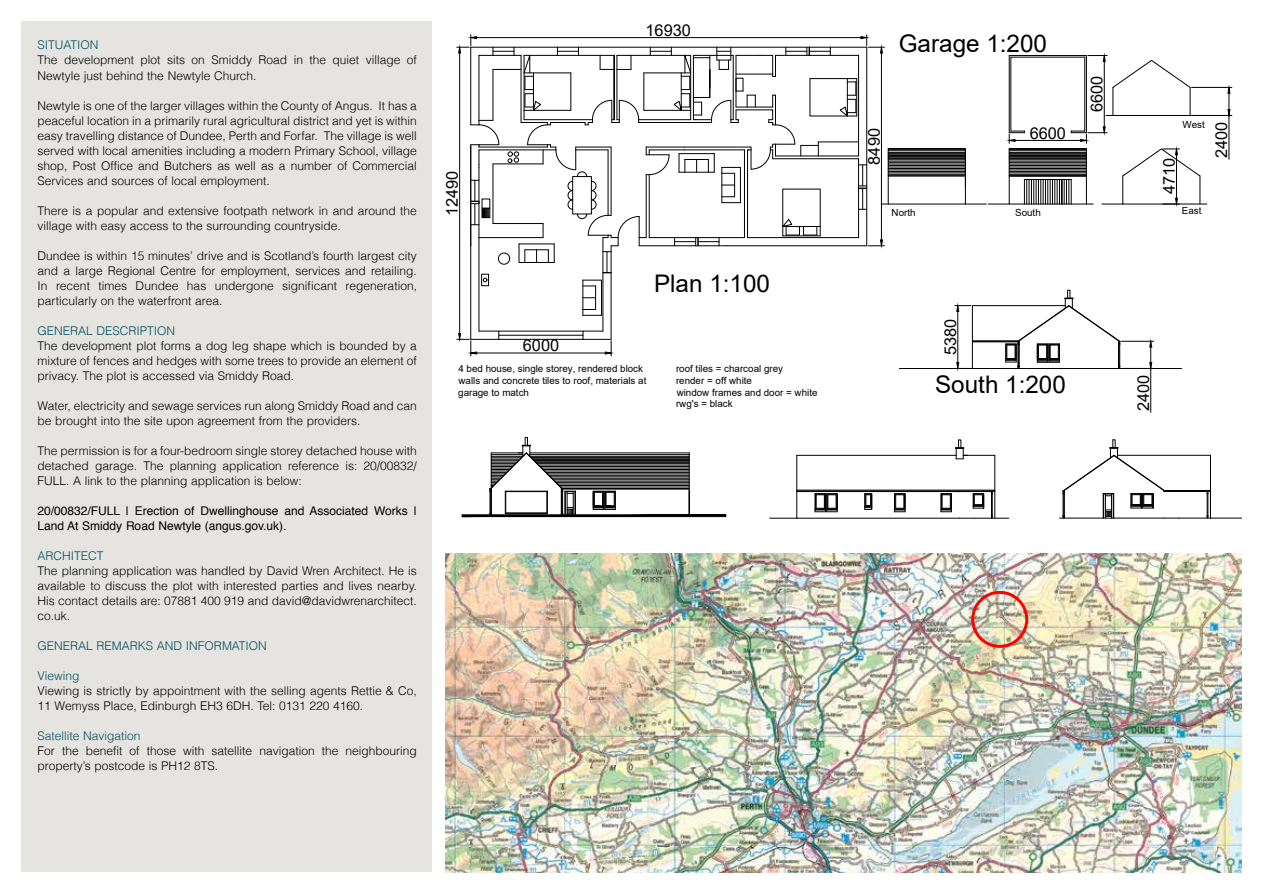
<style>
.page{position:relative;width:1263px;height:893px;background:#fff}
.page>*{position:absolute;margin:0;border:0;box-sizing:border-box;transform-origin:0 0}
.t1{font:24.3px "Arial";color:#000}
.t2{font:16.35px "Arial";color:#000}
.t3{font:300 12px/15px "Helvetica";color:#000}
.t4{font:12px/15px "Helvetica";color:#000}
.t5{font:300 12px "Helvetica";color:#004f5a}
.t6{font:9.75px/11.7px "Arial";color:#000}
</style>
<div class="page">
<hr style="left:749px;top:237px;width:109px;height:1px;background:#000">
<hr style="left:471px;top:339px;width:140px;height:1px;background:#000">
<hr style="left:479px;top:331px;width:124px;height:1px;background:#000">
<hr style="left:727px;top:245px;width:140px;height:1px;background:#000">
<hr style="left:471px;top:47px;width:396px;height:1px;background:#000">
<hr style="left:775px;top:55px;width:83px;height:1px;background:#000">
<hr style="left:775px;top:156px;width:83px;height:1px;background:#000">
<hr style="left:773px;top:158px;width:85px;height:1px;background:#000">
<hr style="left:818px;top:142px;width:40px;height:1px;background:#000">
<svg style="left:840px;top:78px;width:16px;height:38px"></svg>
<hr style="left:856px;top:79px;width:1px;height:37px;background:#000">
<hr style="left:866px;top:47px;width:1px;height:199px;background:#000">
<hr style="left:858px;top:55px;width:1px;height:101px;background:#000">
<hr style="left:858px;top:159px;width:1px;height:79px;background:#000">
<hr style="left:470px;top:246px;width:1px;height:93px;background:#000">
<hr style="left:611px;top:246px;width:1px;height:93px;background:#000">
<hr style="left:603px;top:238px;width:1px;height:93px;background:#000">
<hr style="left:479px;top:238px;width:1px;height:93px;background:#000">
<hr style="left:499px;top:335px;width:84px;height:1px;background:#000">
<svg style="left:858px;top:165px;width:9px;height:45px"></svg>
<svg style="left:461px;top:437px;width:265px;height:80px"></svg>
<hr style="left:796px;top:455px;width:1px;height:63px;background:#000">
<hr style="left:994px;top:455px;width:1px;height:63px;background:#000">
<hr style="left:797px;top:518px;width:162px;height:1px;background:#000">
<hr style="left:797px;top:490px;width:198px;height:1px;background:#000">
<svg style="left:959px;top:518px;width:16px;height:1px"></svg>
<hr style="left:963px;top:455px;width:32px;height:1px;background:#000">
<hr style="left:797px;top:455px;width:159px;height:1px;background:#000">
<hr style="left:797px;top:491px;width:194px;height:1px;background:#000">
<svg style="left:991px;top:491px;width:4px;height:27px"></svg>
<svg style="left:941px;top:492px;width:19px;height:20px"></svg>
<svg style="left:894px;top:493px;width:12px;height:19px"></svg>
<svg style="left:864px;top:493px;width:8px;height:17px"></svg>
<svg style="left:770px;top:518px;width:27px;height:1px"></svg>
<svg style="left:815px;top:493px;width:23px;height:19px"></svg>
<hr style="left:975px;top:518px;width:34px;height:1px;background:#000">
<svg style="left:973px;top:493px;width:11px;height:16px"></svg>
<svg style="left:955px;top:440px;width:12px;height:20px"></svg>
<hr style="left:1179px;top:518px;width:63px;height:1px;background:#000">
<svg style="left:1059px;top:440px;width:152px;height:79px"></svg>
<hr style="left:899px;top:368px;width:105px;height:1px;background:#000">
<hr style="left:1123px;top:368px;width:58px;height:1px;background:#000">
<hr style="left:1009px;top:55px;width:77px;height:1px;background:#000">
<hr style="left:1011px;top:57px;width:74px;height:1px;background:#000">
<hr style="left:1009px;top:56px;width:1px;height:77px;background:#000">
<hr style="left:1010px;top:57px;width:1px;height:74px;background:#000">
<hr style="left:1086px;top:56px;width:1px;height:77px;background:#000">
<hr style="left:1084px;top:57px;width:1px;height:74px;background:#000">
<hr style="left:1104px;top:61px;width:1px;height:66px;background:#000">
<svg style="left:1088px;top:55px;width:123px;height:61px"></svg>
<hr style="left:1191px;top:87px;width:41px;height:1px;background:#000">
<hr style="left:1191px;top:115px;width:41px;height:1px;background:#000">
<hr style="left:1229px;top:115px;width:1px;height:44px;background:#000">
<svg style="left:1227px;top:87px;width:4px;height:28px"></svg>
<svg style="left:882px;top:126px;width:325px;height:79px"></svg>
<hr style="left:881px;top:53px;width:1px;height:187px;background:#000">
<svg style="left:868px;top:239px;width:16px;height:8px"></svg>
<hr style="left:477px;top:37px;width:384px;height:1px;background:#000">
<svg style="left:860px;top:35px;width:24px;height:19px"></svg>
<hr style="left:459px;top:53px;width:1px;height:280px;background:#000">
<svg style="left:457px;top:35px;width:374px;height:281px"></svg>
<hr style="left:477px;top:353px;width:128px;height:1px;background:#000">
<svg style="left:457px;top:333px;width:20px;height:23px"></svg>
<svg style="left:604px;top:341px;width:8px;height:15px"></svg>
<hr style="left:1121px;top:341px;width:33px;height:1px;background:#000">
<hr style="left:1150px;top:368px;width:1px;height:44px;background:#000">
<svg style="left:1149px;top:340px;width:3px;height:28px"></svg>
<svg style="left:955px;top:290px;width:168px;height:79px"></svg>
<div style="left:21px;top:21px;width:411px;height:851px;background:#e5e4e1"></div>
<img style="left:446px;top:554px;width:796px;height:318px">
<div style="left:971px;top:591px;width:57px;height:57px;border:3px solid #f00;border-radius:50%"></div>
<p class="t5" style="left:38px;top:36px;width:62px">SITUATION</p>
<p class="t3" style="left:38px;top:52px;width:381px">The development plot sits on Smiddy Road in the quiet village of<br>Newtyle just behind the Newtyle Church.</p>
<p class="t3" style="left:38px;top:97px;width:381px;text-align:justify">Newtyle is one of the larger villages within the County of Angus. It has a peaceful location in a primarily rural agricultural district and yet is within easy travelling distance of Dundee, Perth and Forfar. The village is well served with local amenities including a modern Primary School, village shop, Post Office and Butchers as well as a number of Commercial Services and sources of local employment.</p>
<p class="t3" style="left:38px;top:202px;width:381px">There is a popular and extensive footpath network in and around the village with easy access to the surrounding countryside.</p>
<p class="t3" style="left:38px;top:247px;width:381px;text-align:justify">Dundee is within 15 minutes’ drive and is Scotland’s fourth largest city and a large Regional Centre for employment, services and retailing.<br>In recent times Dundee has undergone significant regeneration, particularly on the waterfront area.</p>
<p class="t5" style="left:38px;top:321px;width:139px">GENERAL DESCRIPTION</p>
<p class="t3" style="left:38px;top:337px;width:381px;text-align:justify">The development plot forms a dog leg shape which is bounded by a mixture of fences and hedges with some trees to provide an element of privacy. The plot is accessed via Smiddy Road.</p>
<p class="t3" style="left:38px;top:397px;width:381px">Water, electricity and sewage services run along Smiddy Road and can be brought into the site upon agreement from the providers.</p>
<p class="t3" style="left:38px;top:442px;width:381px;text-align:justify">The permission is for a four-bedroom single storey detached house with detached garage. The planning application reference is: 20/00832/ FULL. A link to the planning application is below:</p>
<p class="t4" style="left:38px;top:503px;width:381px">20/00832/FULL | Erection of Dwellinghouse and Associated Works |<br>Land At Smiddy Road Newtyle (angus.gov.uk).</p>
<p class="t5" style="left:38px;top:546px;width:68px">ARCHITECT</p>
<p class="t3" style="left:38px;top:562px;width:381px;text-align:justify">The planning application was handled by David Wren Architect. He is available to discuss the plot with interested parties and lives nearby.<br>His contact details are: 07881 400 919 and david@davidwrenarchitect. co.uk.</p>
<p class="t5" style="left:38px;top:636px;width:231px">GENERAL REMARKS AND INFORMATION</p>
<p class="t5" style="left:38px;top:666px;width:43px">Viewing</p>
<p class="t3" style="left:38px;top:682px;width:381px">Viewing is strictly by appointment with the selling agents Rettie &amp; Co,<br>11 Wemyss Place, Edinburgh EH3 6DH. Tel: 0131 220 4160.</p>
<p class="t5" style="left:38px;top:726px;width:105px">Satellite Navigation</p>
<p class="t3" style="left:38px;top:742px;width:381px">For the benefit of those with satellite navigation the neighbouring property’s postcode is PH12 8TS.</p>
<h2 class="t2" style="left:441px;top:216px;width:47px;rotate:-90deg">12490</h2>
<h2 class="t2" style="left:645px;top:19px;width:47px">16930</h2>
<h2 class="t2" style="left:863px;top:165px;width:38px;rotate:-90deg">8490</h2>
<h1 class="t1" style="left:899px;top:26px;width:150px">Garage 1:200</h1>
<h2 class="t2" style="left:1030px;top:122px;width:38px">6600</h2>
<h2 class="t2" style="left:1085px;top:112px;width:38px;rotate:-90deg">6600</h2>
<p class="t6" style="left:1182px;top:119px;width:24px">West</p>
<h2 class="t2" style="left:1158px;top:194px;width:38px;rotate:-90deg">4710</h2>
<p class="t6" style="left:892px;top:207px;width:25px">North</p>
<p class="t6" style="left:1015px;top:207px;width:27px">South</p>
<p class="t6" style="left:1182px;top:205px;width:21px">East</p>
<h2 class="t2" style="left:1210px;top:158px;width:38px;rotate:-90deg">2400</h2>
<h2 class="t2" style="left:523px;top:334px;width:38px">6000</h2>
<h1 class="t1" style="left:654px;top:266px;width:117px">Plan 1:100</h1>
<h2 class="t2" style="left:939px;top:355px;width:38px;rotate:-90deg">5380</h2>
<p class="t6" style="left:676px;top:363px;width:143px">roof tiles = charcoal grey<br>render = off white<br>window frames and door = white rwg's = black</p>
<p class="t6" style="left:458px;top:363px;width:190px">4 bed house, single storey, rendered block walls and concrete tiles to roof, materials at garage to match</p>
<h1 class="t1" style="left:935px;top:368px;width:132px">South 1:200</h1>
<h2 class="t2" style="left:1132px;top:411px;width:38px;rotate:-90deg">2400</h2>
</div>
